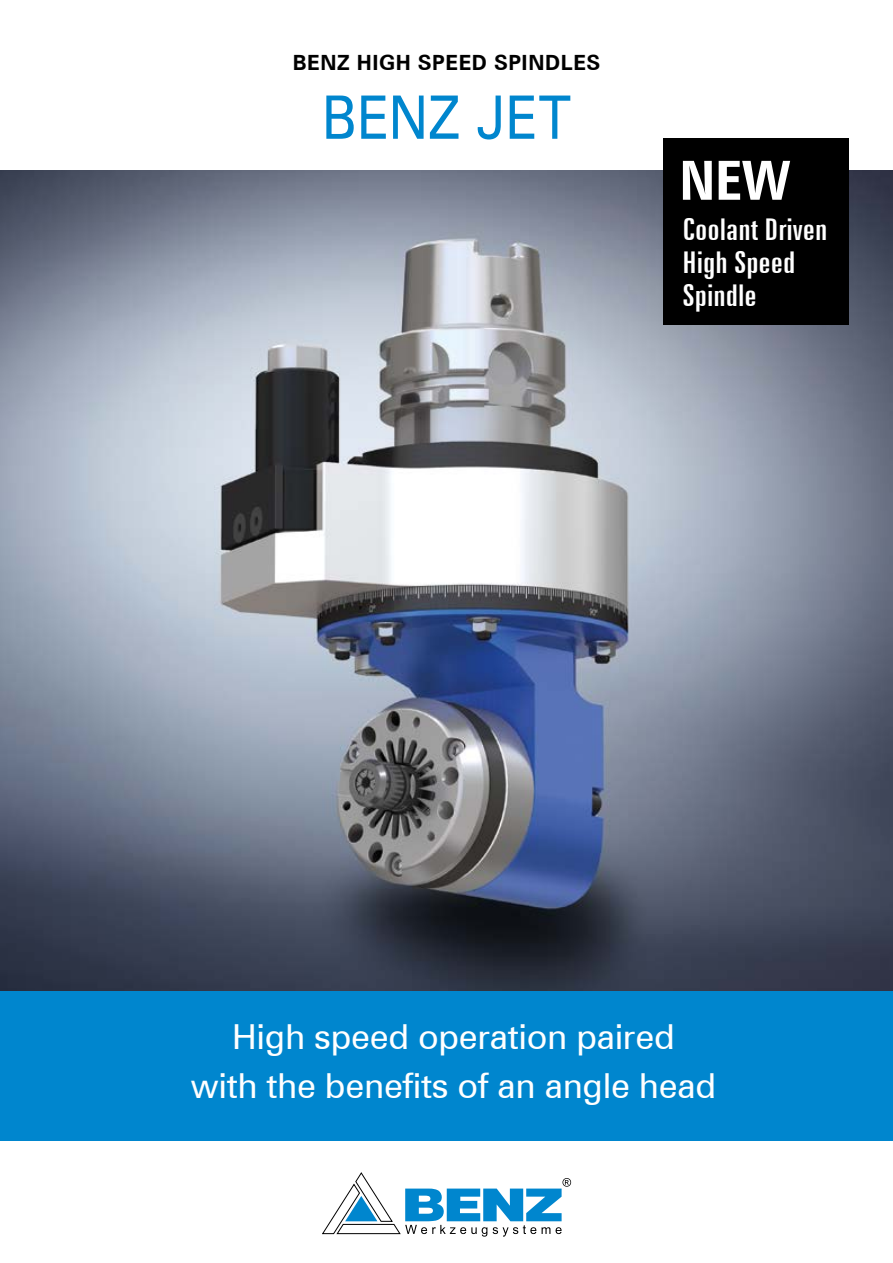
<style>
.page{position:relative;width:893px;height:1263px;background:#fff}
.page>*{position:absolute;margin:0;border:0;box-sizing:border-box;transform-origin:0 0}
.t1{font:60px "Zurich BT";letter-spacing:.005em;color:#0086ce;scale:.9 1}
.t2{font:700 condensed 54px "Zurich BT";color:#fff}
.t3{font:34.5px/49.5px "Zurich BT";letter-spacing:-.01em;color:#fff;text-align:center}
.t4{font:extra-condensed 30px/33px "Zurich BT";color:#fff;scale:1.2 1}
.t5{font:700 21px "Zurich BT";letter-spacing:.03em;color:#000}
</style>
<div class="page">
<img style="left:0;top:170px;width:893px;height:821px">
<div style="left:0;top:991px;width:893px;height:149px;background:#0086ce"></div>
<div style="left:663px;top:138px;width:186px;height:186px;background:#000"></div>
<svg style="left:322px;top:1173px;width:249px;height:63px"></svg>
<p class="t5" style="left:293px;top:50px;width:309px">BENZ HIGH SPEED SPINDLES</p>
<h1 class="t1" style="left:322px;top:81px;width:278px">BENZ JET</h1>
<h2 class="t2" style="left:679px;top:148px;width:112px">NEW</h2>
<p class="t4" style="left:683px;top:213px;width:122px">Coolant Driven<br>High Speed<br>Spindle</p>
<p class="t3" style="left:191px;top:1011px;width:527px">High speed operation paired<br>with the benefits of an angle head</p>
</div>
